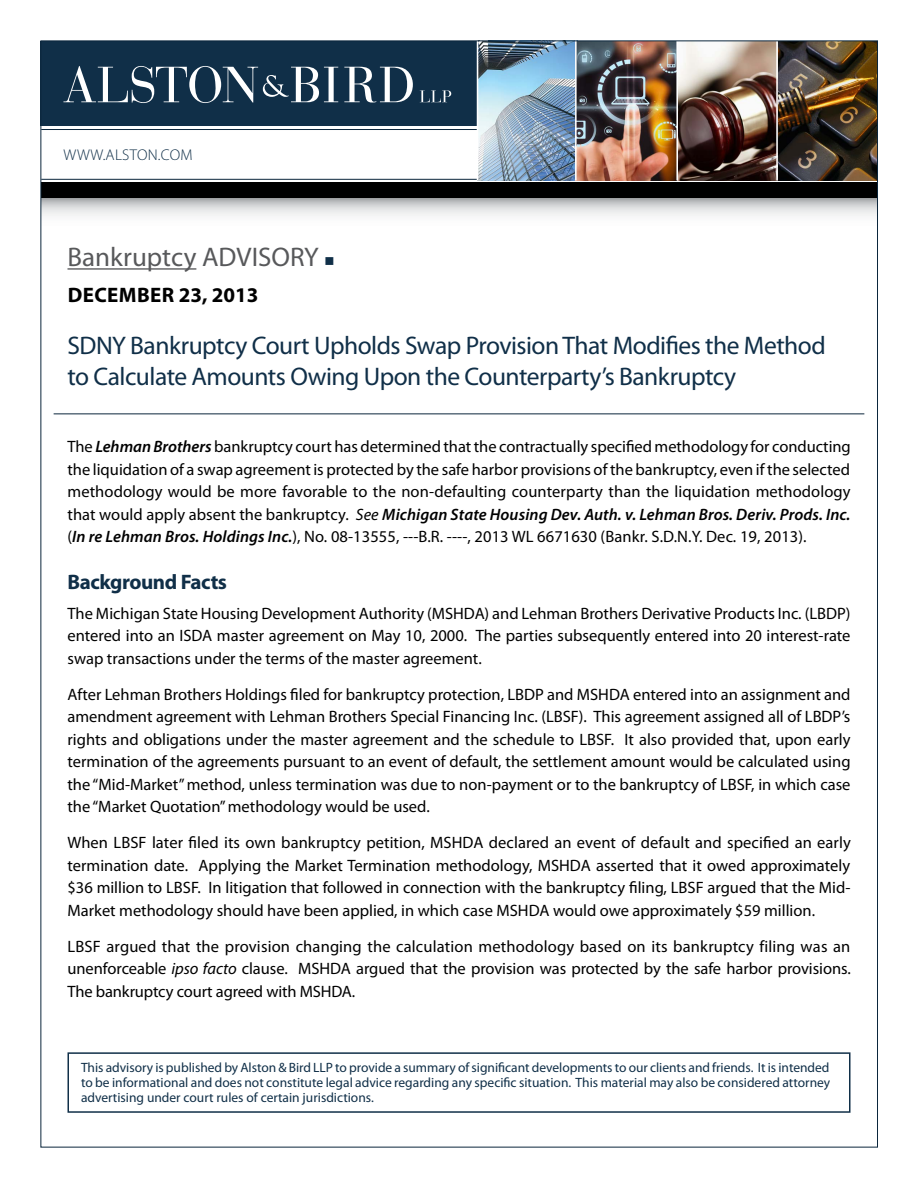
<style>
.page{position:relative;width:918px;height:1188px;background:#fff}
.page>*{position:absolute;margin:0;border:0;box-sizing:border-box;transform-origin:0 0}
.t1{font:27px "Myriad Pro";color:#58595b}
.t2{font:25.5px/31.5px "Myriad Pro";letter-spacing:-.02em;color:#102f48}
.t3{font:700 21px "Myriad Pro";letter-spacing:-.02em;color:#102f48}
.t4{font:700 21px "Myriad Pro";letter-spacing:.02em;color:#000}
.t5{font:16.5px/22.5px "Myriad Pro";color:#000;text-align:justify}
.t6{font:300 15.6px "Myriad Pro";letter-spacing:.02em;color:#102f48}
.t7{font:13.5px/15px "Myriad Pro";color:#102f48;text-align:justify}
.s1{color:#102f48}
.s2{font-weight:600;font-style:italic}
.s3{font-style:italic}
</style>
<div class="page">
<svg style="left:42px;top:198px;width:834px;height:18px"></svg>
<div style="left:40px;top:41px;width:836px;height:85px;background:#102f48"></div>
<img style="left:478px;top:42px;width:398px;height:138px">
<hr style="left:477px;top:40px;width:1px;height:140px;background:#fff">
<hr style="left:575px;top:40px;width:2px;height:140px;background:#fff">
<hr style="left:676px;top:40px;width:2px;height:140px;background:#fff">
<hr style="left:776px;top:40px;width:2px;height:140px;background:#fff">
<svg style="left:344px;top:67px;width:69px;height:36px"></svg>
<svg style="left:420px;top:90px;width:31px;height:12px"></svg>
<svg style="left:63px;top:66px;width:275px;height:37px"></svg>
<hr style="left:41px;top:129px;width:436px;height:1px;background:#0b263c">
<hr style="left:41px;top:179px;width:436px;height:1px;background:#0b263c">
<div style="left:41px;top:182px;width:837px;height:16px;background:#000"></div>
<div style="left:68px;top:1052px;width:782px;height:61px;border:2px solid #102f48"></div>
<hr style="left:54px;top:413px;width:810px;height:1px;background:#0b263c">
<hr style="left:68px;top:268px;width:128px;height:2px;background:#58595b">
<p class="t6" style="left:64px;top:145px;width:131px">WWW.ALSTON.COM</p>
<h1 class="t1" style="left:68px;top:241px;width:269px">Bankruptcy ADVISORY <span class="s1">■</span></h1>
<p class="t4" style="left:68px;top:281px;width:192px">DECEMBER 23, 2013</p>
<h2 class="t2" style="left:68px;top:329px;width:760px">SDNY Bankruptcy Court Upholds Swap Provision That Modifies the Method to Calculate Amounts Owing Upon the Counterparty’s Bankruptcy</h2>
<p class="t5" style="left:67px;top:435px;width:785px">The <span class="s2">Lehman Brothers</span> bankruptcy court has determined that the contractually specified methodology for conducting the liquidation of a swap agreement is protected by the safe harbor provisions of the bankruptcy, even if the selected methodology would be more favorable to the non-defaulting counterparty than the liquidation methodology that would apply absent the bankruptcy. <span class="s3">See</span> <span class="s2">Michigan State Housing Dev. Auth. v. Lehman Bros. Deriv. Prods. Inc. </span>(<span class="s2">In re Lehman Bros. Holdings Inc.</span>), No. 08-13555, ---B.R. ----, 2013 WL 6671630 (Bankr. S.D.N.Y. Dec. 19, 2013).</p>
<p class="t3" style="left:68px;top:569px;width:161px">Background Facts</p>
<p class="t5" style="left:68px;top:602px;width:785px">The Michigan State Housing Development Authority (MSHDA) and Lehman Brothers Derivative Products Inc. (LBDP) entered into an ISDA master agreement on May 10, 2000. The parties subsequently entered into 20 interest-rate swap transactions under the terms of the master agreement.</p>
<p class="t5" style="left:68px;top:683px;width:785px">After Lehman Brothers Holdings filed for bankruptcy protection, LBDP and MSHDA entered into an assignment and amendment agreement with Lehman Brothers Special Financing Inc. (LBSF). This agreement assigned all of LBDP’s rights and obligations under the master agreement and the schedule to LBSF. It also provided that, upon early termination of the agreements pursuant to an event of default, the settlement amount would be calculated using the “Mid-Market” method, unless termination was due to non-payment or to the bankruptcy of LBSF, in which case the “Market Quotation” methodology would be used.</p>
<p class="t5" style="left:68px;top:831px;width:785px">When LBSF later filed its own bankruptcy petition, MSHDA declared an event of default and specified an early termination date. Applying the Market Termination methodology, MSHDA asserted that it owed approximately $36 million to LBSF. In litigation that followed in connection with the bankruptcy filing, LBSF argued that the Mid-Market methodology should have been applied, in which case MSHDA would owe approximately $59 million.</p>
<p class="t5" style="left:67px;top:935px;width:785px">LBSF argued that the provision changing the calculation methodology based on its bankruptcy filing was an unenforceable <span class="s3">ipso facto</span> clause. MSHDA argued that the provision was protected by the safe harbor provisions.<br>The bankruptcy court agreed with MSHDA.</p>
<p class="t7" style="left:81px;top:1060px;width:751px">This advisory is published by Alston &amp; Bird LLP to provide a summary of significant developments to our clients and friends. It is intended to be informational and does not constitute legal advice regarding any specific situation. This material may also be considered attorney advertising under court rules of certain jurisdictions.</p>
</div>
